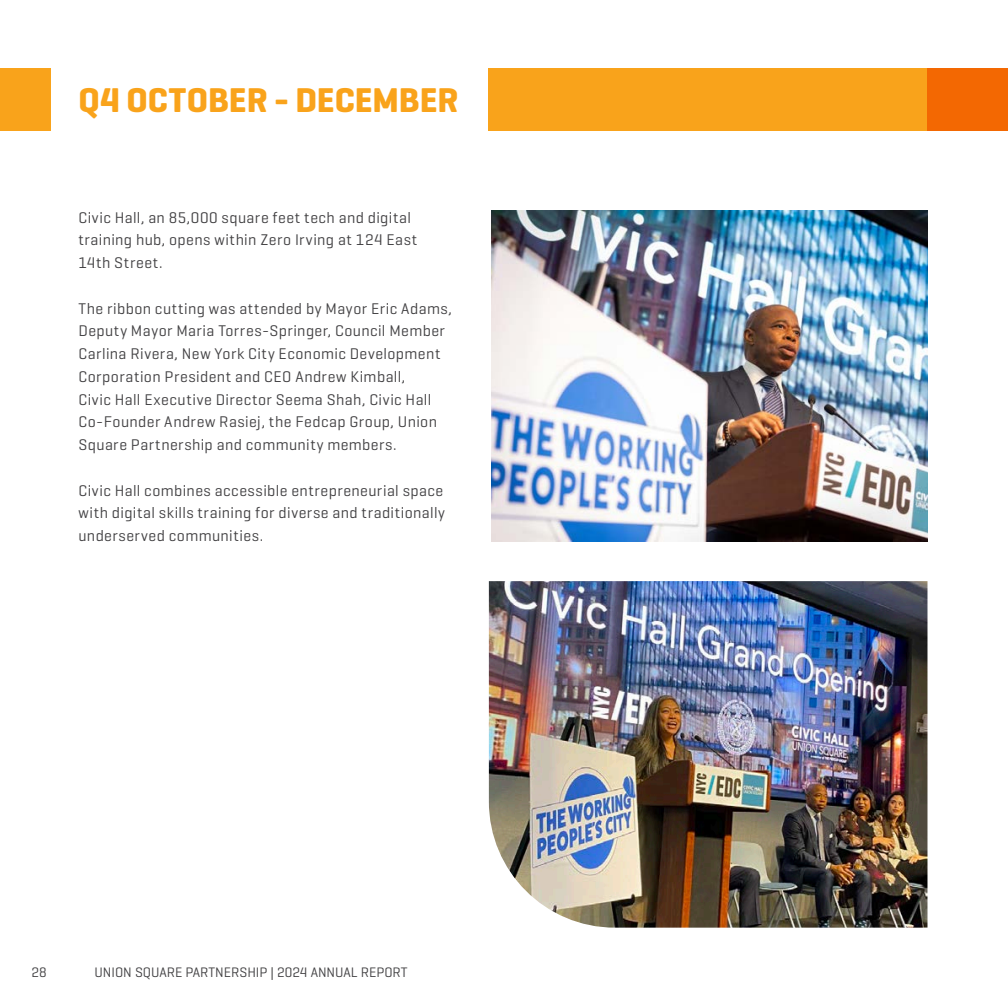
<style>
.page{position:relative;width:1008px;height:1008px;background:#fff}
.page>*{position:absolute;margin:0;border:0;box-sizing:border-box;transform-origin:0 0}
.t1{font:700 35px "Geogrotesque";color:#f9a31b}
.photo{font:15.75px/22.8px "Geogrotesque";letter-spacing:.025em;color:#414042}
.t2{font:14px "Geogrotesque";color:#414042}
</style>
<div class="page">
<img style="left:491px;top:210px;width:437px;height:331px">
<img style="left:489px;top:581px;width:439px;height:347px">
<div style="left:0;top:68px;width:50px;height:63px;background:#f9a31b"></div>
<div style="left:489px;top:68px;width:519px;height:63px;background:#f9a31b"></div>
<div style="left:928px;top:68px;width:80px;height:63px;background:#f36802"></div>
<p class="t1" style="left:78px;top:78px;width:382px">Q4 OCTOBER - DECEMBER</p>
<p class="photo" style="left:78px;top:205px;width:340px">Civic Hall, an 85,000 square feet tech and digital training hub, opens within Zero Irving at 124 East<br>14th Street.</p>
<p class="photo" style="left:78px;top:296px;width:375px">The ribbon cutting was attended by Mayor Eric Adams, Deputy Mayor Maria Torres-Springer, Council Member Carlina Rivera, New York City Economic Development Corporation President and CEO Andrew Kimball,<br>Civic Hall Executive Director Seema Shah, Civic Hall Co-Founder Andrew Rasiej, the Fedcap Group, Union Square Partnership and community members.</p>
<p class="photo" style="left:78px;top:478px;width:368px;text-align:justify">Civic Hall combines accessible entrepreneurial space with digital skills training for diverse and traditionally underserved communities.</p>
<p class="t2" style="left:32px;top:963px;width:17px">28</p>
<p class="t2" style="left:94px;top:963px;width:315px">UNION SQUARE PARTNERSHIP | 2024 ANNUAL REPORT</p>
</div>
